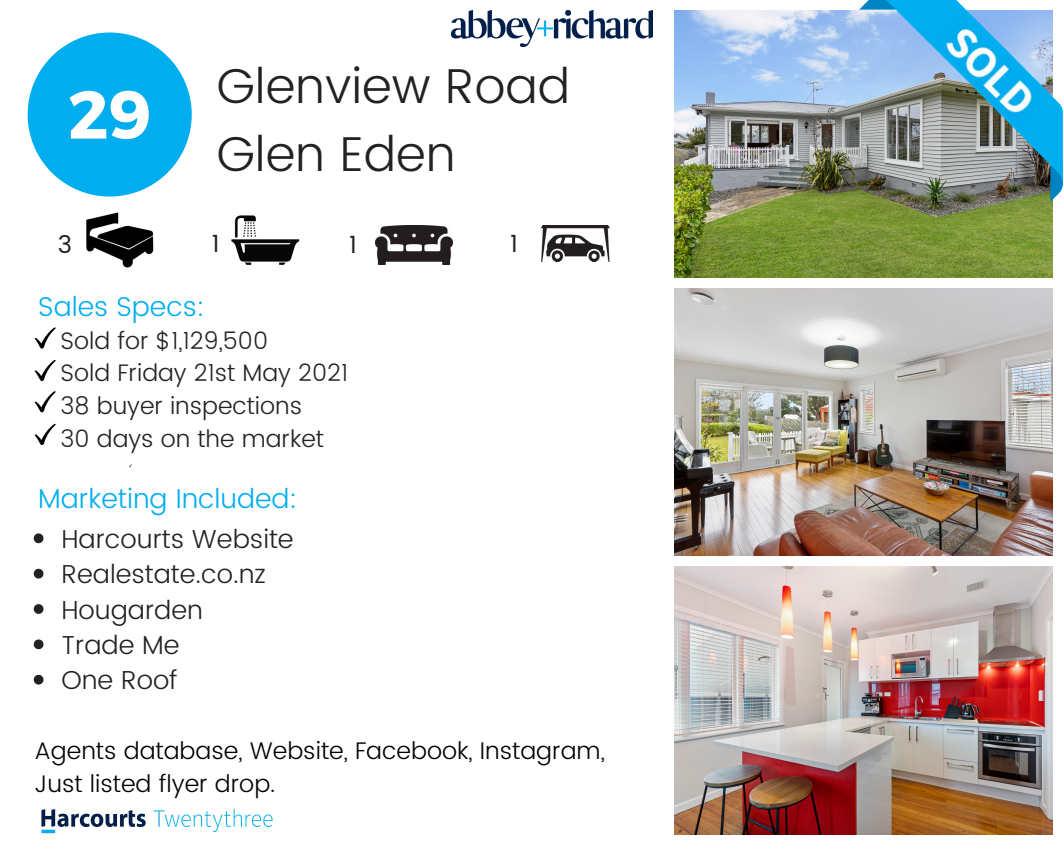
<style>
.page{position:relative;width:1064px;height:851px;background:#fff}
.page>*{position:absolute;margin:0;border:0;box-sizing:border-box;transform-origin:0 0}
.t1{font:700 67.5px "Montserrat";color:#fff}
.t2{font:300 48.9px "Poppins";color:#222}
.t3{font:300 27.15px "Poppins";color:#00aeef}
.t4{font:300 25.95px "Poppins";color:#222}
.t5{font:24.15px "Poppins";color:#222}
.t6{font:300 24px/32.7px "Poppins";color:#000}
.t7{font:300 23.85px "Poppins";color:#222}
</style>
<div class="page">
<svg style="left:28px;top:32px;width:164px;height:149px"></svg>
<img style="left:61px;top:181px;width:97px;height:87px">
<img style="left:674px;top:10px;width:378px;height:267px">
<img style="left:674px;top:288px;width:378px;height:267px">
<img style="left:674px;top:566px;width:378px;height:268px">
<img style="left:231px;top:215px;width:69px;height:50px">
<img style="left:375px;top:225px;width:77px;height:39px">
<img style="left:858px;top:0;width:204px;height:201px">
<img style="left:934px;top:17px;width:107px;height:108px">
<img style="left:41px;top:808px;width:232px;height:26px">
<svg style="left:34px;top:327px;width:22px;height:21px"></svg>
<svg style="left:34px;top:360px;width:22px;height:21px"></svg>
<svg style="left:34px;top:391px;width:22px;height:21px"></svg>
<svg style="left:34px;top:424px;width:22px;height:21px"></svg>
<img style="left:541px;top:225px;width:68px;height:36px">
<svg style="left:34px;top:533px;width:9px;height:10px"></svg>
<svg style="left:34px;top:568px;width:9px;height:10px"></svg>
<svg style="left:34px;top:604px;width:9px;height:10px"></svg>
<svg style="left:34px;top:639px;width:9px;height:10px"></svg>
<svg style="left:34px;top:674px;width:9px;height:10px"></svg>
<img style="left:452px;top:10px;width:200px;height:36px">
<p class="t1" style="left:68px;top:71px;width:85px">29</p>
<p class="t2" style="left:217px;top:57px;width:355px">Glenview Road</p>
<p class="t2" style="left:217px;top:125px;width:240px">Glen Eden</p>
<p class="t5" style="left:58px;top:231px;width:16px">3</p>
<p class="t5" style="left:212px;top:229px;width:9px">1</p>
<p class="t5" style="left:349px;top:231px;width:9px">1</p>
<p class="t5" style="left:510px;top:229px;width:9px">1</p>
<p class="t3" style="left:38px;top:290px;width:168px">Sales Specs:</p>
<p class="t7" style="left:61px;top:326px;width:209px">Sold for $1,129,500</p>
<p class="t7" style="left:61px;top:359px;width:289px">Sold Friday 21st May 2021</p>
<p class="t7" style="left:61px;top:392px;width:243px">38 buyer inspections</p>
<p class="t7" style="left:61px;top:424px;width:265px">30 days on the market</p>
<p class="t3" style="left:38px;top:483px;width:261px">Marketing Included:</p>
<p class="t4" style="left:61px;top:524px;width:234px">Harcourts Website</p>
<p class="t4" style="left:61px;top:559px;width:206px">Realestate.co.nz</p>
<p class="t4" style="left:61px;top:594px;width:143px">Hougarden</p>
<p class="t4" style="left:61px;top:630px;width:120px">Trade Me</p>
<p class="t4" style="left:61px;top:665px;width:118px">One Roof</p>
<p class="t6" style="left:34px;top:734px;width:571px">Agents database, Website, Facebook, Instagram,<br>Just listed flyer drop.</p>
</div>
